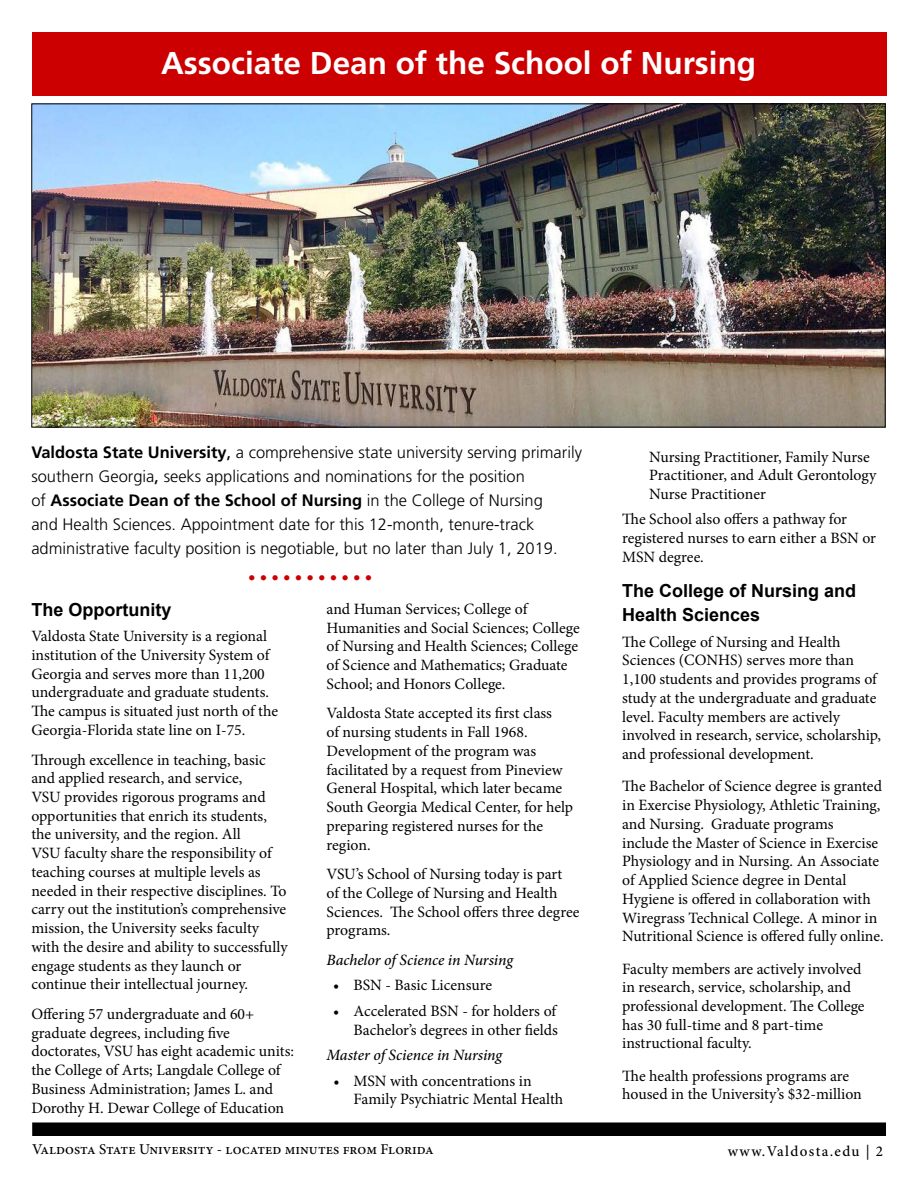
<style>
.page{position:relative;width:918px;height:1188px;background:#fff}
.page>*{position:absolute;margin:0;border:0;box-sizing:border-box;transform-origin:0 0}
.t1{font:700 31.5px "Frutiger";color:#fff}
.t2{font:700 18px/24px "Arial";color:#000}
.t3{font:300 16.5px/24px "Frutiger";color:#000}
.t4{font:15.75px/18.8px "Minion Pro";color:#000}
.t5{font:italic 500 15.75px "Minion Pro";letter-spacing:-.01em;color:#000}
.t6{font:500 15px "Minion Pro";color:#000}
.t7{font:300 15px "Frutiger";color:#c00}
.s1{font-weight:700}
.s2{font-weight:400}
</style>
<div class="page">
<img style="left:33px;top:105px;width:851px;height:320px">
<div style="left:32px;top:32px;width:854px;height:63px;background:#c00"></div>
<div style="left:32px;top:1122px;width:854px;height:14px;background:#000"></div>
<h1 class="t1" style="left:161px;top:45px;width:597px">Associate Dean of the School of Nursing</h1>
<p class="t3" style="left:31px;top:440px;width:552px"><span class="s1">Valdosta State University</span><span class="s2">,</span> a comprehensive state university serving primarily southern Georgia<span class="s2">,</span> seeks applications and nominations for the position<br>of <span class="s1">Associate Dean of the School of Nursing</span> in the College of Nursing<br>and Health Sciences. Appointment date for this 12-month, tenure-track administrative faculty position is negotiable, but no later than July 1, 2019.</p>
<p class="t7" style="left:248px;top:569px;width:126px">• • • • • • • • • • •</p>
<p class="t2" style="left:31px;top:598px;width:142px">The Opportunity</p>
<p class="t4" style="left:31px;top:627px;width:248px">Valdosta State University is a regional institution of the University System of Georgia and serves more than 11,200 undergraduate and graduate students.<br>The campus is situated just north of the Georgia-Florida state line on I-75.</p>
<p class="t4" style="left:31px;top:750px;width:258px">Through excellence in teaching, basic and applied research, and service,<br>VSU provides rigorous programs and opportunities that enrich its students, the university, and the region. All<br>VSU faculty share the responsibility of teaching courses at multiple levels as needed in their respective disciplines. To carry out the institution’s comprehensive mission, the University seeks faculty with the desire and ability to successfully engage students as they launch or continue their intellectual journey.</p>
<p class="t4" style="left:31px;top:1005px;width:264px">Offering 57 undergraduate and 60+ graduate degrees, including five doctorates, VSU has eight academic units: the College of Arts; Langdale College of Business Administration; James L. and Dorothy H. Dewar College of Education</p>
<p class="t4" style="left:327px;top:600px;width:255px">and Human Services; College of Humanities and Social Sciences; College of Nursing and Health Sciences; College of Science and Mathematics; Graduate School; and Honors College.</p>
<p class="t4" style="left:327px;top:704px;width:248px">Valdosta State accepted its first class<br>of nursing students in Fall 1968.<br>Development of the program was facilitated by a request from Pineview General Hospital, which later became South Georgia Medical Center, for help preparing registered nurses for the region.</p>
<p class="t4" style="left:327px;top:865px;width:254px">VSU’s School of Nursing today is part<br>of the College of Nursing and Health<br>Sciences. The School offers three degree programs.</p>
<p class="t5" style="left:327px;top:949px;width:188px">Bachelor of Science in Nursing</p>
<p class="t4" style="left:333px;top:976px;width:160px">• BSN - Basic Licensure</p>
<p class="t4" style="left:333px;top:1002px;width:226px;text-align:right">• Accelerated BSN - for holders of<br>Bachelor’s degrees in other fields</p>
<p class="t5" style="left:327px;top:1044px;width:177px">Master of Science in Nursing</p>
<p class="t4" style="left:354px;top:1071px;width:211px;text-indent:-20px">• MSN with concentrations in<br>Family Psychiatric Mental Health</p>
<p class="t4" style="left:649px;top:447px;width:229px">Nursing Practitioner, Family Nurse<br>Practitioner, and Adult Gerontology<br>Nurse Practitioner</p>
<p class="t4" style="left:622px;top:510px;width:255px">The School also offers a pathway for registered nurses to earn either a BSN or<br>MSN degree.</p>
<p class="t2" style="left:622px;top:579px;width:236px">The College of Nursing and<br>Health Sciences</p>
<p class="t4" style="left:622px;top:632px;width:260px">The College of Nursing and Health Sciences (CONHS) serves more than 1,100 students and provides programs of study at the undergraduate and graduate level. Faculty members are actively involved in research, service, scholarship, and professional development.</p>
<p class="t4" style="left:622px;top:777px;width:263px">The Bachelor of Science degree is granted in Exercise Physiology, Athletic Training, and Nursing. Graduate programs include the Master of Science in Exercise Physiology and in Nursing. An Associate of Applied Science degree in Dental Hygiene is offered in collaboration with Wiregrass Technical College. A minor in Nutritional Science is offered fully online.</p>
<p class="t4" style="left:622px;top:959px;width:244px">Faculty members are actively involved in research, service, scholarship, and professional development. The College has 30 full-time and 8 part-time instructional faculty.</p>
<p class="t4" style="left:622px;top:1066px;width:241px">The health professions programs are housed in the University’s $32-million</p>
<p class="t6" style="left:32px;top:1139px;width:403px">Valdosta State University - located minutes from Florida</p>
<p class="t6" style="left:728px;top:1141px;width:157px">www.Valdosta.edu | 2</p>
</div>
